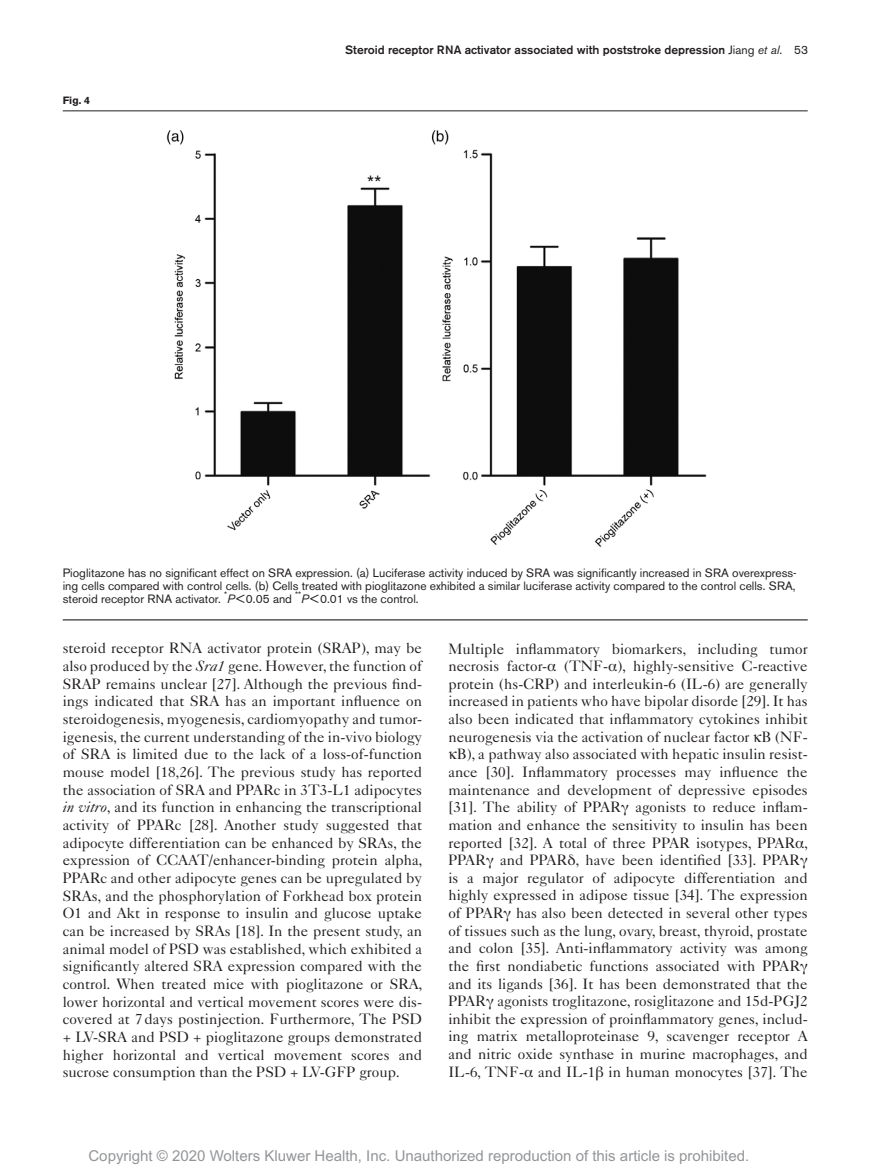
<style>
.page{position:relative;width:881px;height:1174px;background:#fff}
.page>*{position:absolute;margin:0;border:0;box-sizing:border-box;transform-origin:0 0}
.t1{font:15px/17.7px "Caslon 540 LT Std";color:#231f20;text-align:justify}
.t2{font:15px "Arial MT Std";color:#939598}
.t3{font:12px/12.8px "Akzidenz Grotesk BE";color:#231f20;text-align:justify}
.t4{font:500 12px "Akzidenz Grotesk BE";color:#231f20}
.t5{font:700 10.5px "Akzidenz Grotesk BE";color:#231f20}
.s1{font-weight:400}
.s2{font-weight:400;font-style:italic}
.s3{font-style:italic}
.s4{font-family:"Gandhari Unicode"}
</style>
<div class="page">
<img style="left:166px;top:130px;width:541px;height:417px">
<hr style="left:63px;top:111px;width:744px;height:1px;background:#231f20">
<hr style="left:63px;top:619px;width:744px;height:1px;background:#231f20">
<p class="t5" style="left:63px;top:94px;width:29px">Fig. 4</p>
<p class="t4" style="left:345px;top:42px;width:464px">Steroid receptor RNA activator associated with poststroke depression <span class="s1">Jiang</span> <span class="s2">et al</span><span class="s1">. 53</span></p>
<p class="t3" style="left:63px;top:567px;width:735px">Pioglitazone has no significant effect on SRA expression. (a) Luciferase activity induced by SRA was significantly increased in SRA overexpress&shy;ing cells compared with control cells. (b) Cells treated with pioglitazone exhibited a similar luciferase activity compared to the control cells. SRA, steroid receptor RNA activator. <sup>*</sup><span class="s3">P</span>&lt;0.05 and <sup>**</sup><span class="s3">P</span>&lt;0.01 vs the control.</p>
<p class="t1" style="left:63px;top:639px;width:361px">steroid receptor RNA activator protein (SRAP), may be also produced by the <span class="s3">Sra1</span> gene. However, the function of SRAP remains unclear [27]. Although the previous find&shy;ings indicated that SRA has an important influence on steroidogenesis, myogenesis, cardiomyopathy and tumor&shy;igenesis, the current understanding of the in-vivo biology of SRA is limited due to the lack of a loss-of-function mouse model [18,26]. The previous study has reported the association of SRA and PPARc in 3T3-L1 adipocytes <span class="s3">in vitro</span>, and its function in enhancing the transcriptional activity of PPARc [28]. Another study suggested that adipocyte differentiation can be enhanced by SRAs, the expression of CCAAT/enhancer-binding protein alpha, PPARc and other adipocyte genes can be upregulated by SRAs, and the phosphorylation of Forkhead box protein O1 and Akt in response to insulin and glucose uptake can be increased by SRAs [18]. In the present study, an animal model of PSD was established, which exhibited a significantly altered SRA expression compared with the control. When treated mice with pioglitazone or SRA, lower horizontal and vertical movement scores were dis&shy;covered at 7days postinjection. Furthermore, The PSD + LV-SRA and PSD + pioglitazone groups demonstrated higher horizontal and vertical movement scores and sucrose consumption than the PSD + LV-GFP group.</p>
<p class="t1" style="left:448px;top:639px;width:361px">Multiple inflammatory biomarkers, including tumor necrosis factor-<span class="s4">α</span> (TNF-<span class="s4">α</span>), highly-sensitive C-reactive protein (hs-CRP) and interleukin-6 (IL-6) are generally increased in patients who have bipolar disorde [29]. It has also been indicated that inflammatory cytokines inhibit neurogenesis via the activation of nuclear factor <span class="s4">κ</span>B (NF&shy;<span class="s4">κ</span>B), a pathway also associated with hepatic insulin resist&shy;ance [30]. Inflammatory processes may influence the maintenance and development of depressive episodes [31]. The ability of PPAR<span class="s4">γ</span> agonists to reduce inflam&shy;mation and enhance the sensitivity to insulin has been reported [32]. A total of three PPAR isotypes, PPAR<span class="s4">α</span>, PPAR<span class="s4">γ</span> and PPAR<span class="s4">δ</span>, have been identified [33]. PPAR<span class="s4">γ </span>is a major regulator of adipocyte differentiation and highly expressed in adipose tissue [34]. The expression of PPAR<span class="s4">γ</span> has also been detected in several other types of tissues such as the lung, ovary, breast, thyroid, prostate and colon [35]. Anti-inflammatory activity was among the first nondiabetic functions associated with PPAR<span class="s4">γ </span>and its ligands [36]. It has been demonstrated that the PPAR<span class="s4">γ</span> agonists troglitazone, rosiglitazone and 15d-PGJ2 inhibit the expression of proinflammatory genes, includ&shy;ing matrix metalloproteinase 9, scavenger receptor A and nitric oxide synthase in murine macrophages, and IL-6, TNF-<span class="s4">α</span> and IL-1<span class="s4">β</span> in human monocytes [37]. The</p>
<p class="t2" style="left:88px;top:1147px;width:662px">Copyright © 2020 Wolters Kluwer Health, Inc. Unauthorized reproduction of this article is prohibited.</p>
</div>
